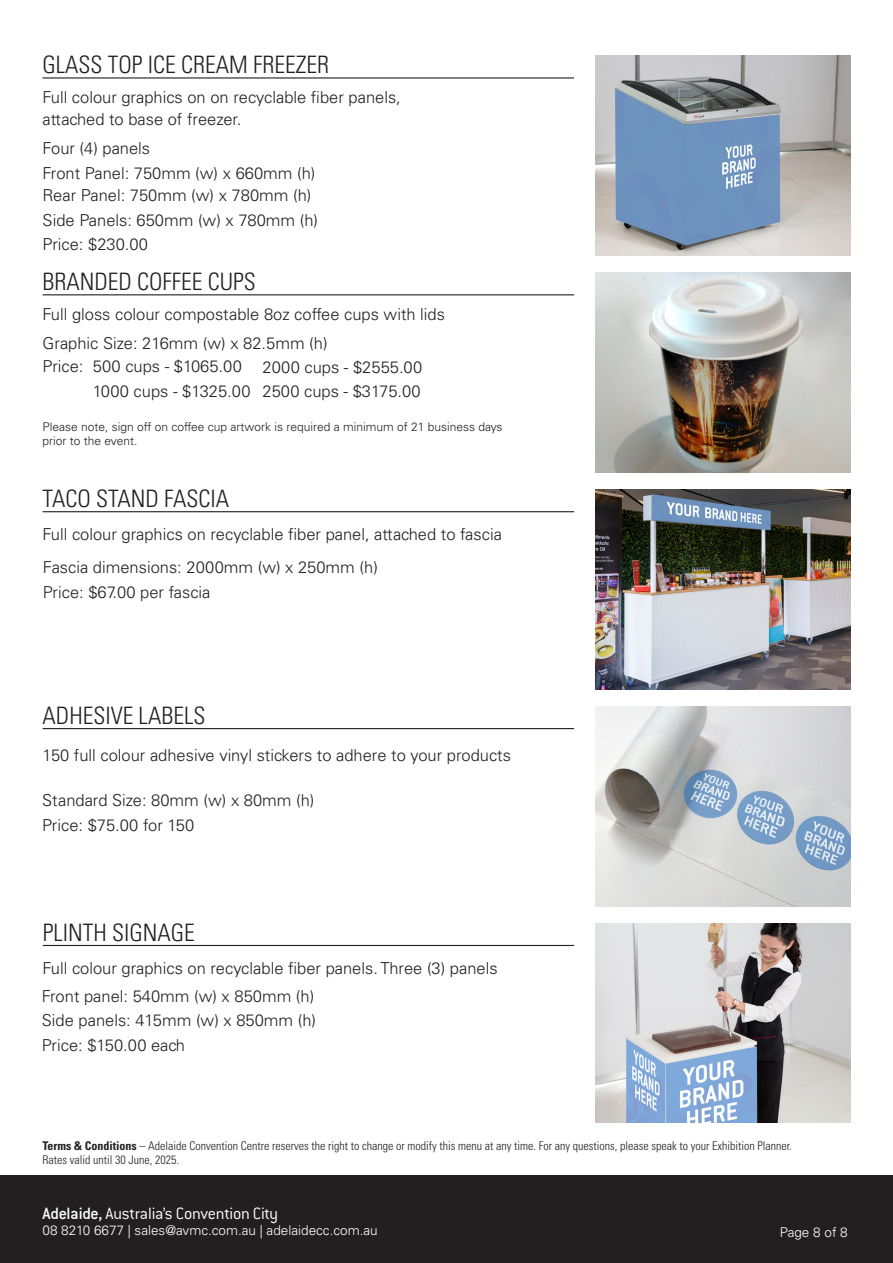
<style>
.page{position:relative;width:893px;height:1263px;background:#fff}
.page>*{position:absolute;margin:0;border:0;box-sizing:border-box;transform-origin:0 0}
.Item_body_title{font:300 condensed 24px "Univers LT Std";color:#231f20}
.t1{font:300 18px "Conduit ITC Std";letter-spacing:-.015em;color:#fff}
.Item_body{font:300 16.5px/22.5px "Univers LT Std";color:#231f20}
.t2{font:300 13.5px "Univers LT Std";color:#fff}
.stylised_subheading_L{font:300 condensed 12px/13.5px "Univers LT Std";color:#231f20}
.Item_body-2{font:300 12px/13.5px "Univers LT Std";color:#231f20}
.s1{font-weight:700}
.s2{font-weight:500}
</style>
<div class="page">
<div style="left:0;top:1176px;width:893px;height:87px;background:#231f20"></div>
<hr style="left:43px;top:511px;width:531px;height:1px;background:#231f20">
<img style="left:595px;top:489px;width:255px;height:200px">
<img style="left:595px;top:706px;width:255px;height:200px">
<hr style="left:43px;top:728px;width:531px;height:1px;background:#231f20">
<img style="left:595px;top:923px;width:255px;height:199px">
<hr style="left:43px;top:945px;width:531px;height:1px;background:#231f20">
<img style="left:595px;top:273px;width:255px;height:199px">
<hr style="left:43px;top:294px;width:531px;height:1px;background:#231f20">
<img style="left:595px;top:56px;width:255px;height:200px">
<hr style="left:43px;top:77px;width:531px;height:2px;background:#231f20">
<p class="Item_body_title" style="left:43px;top:50px;width:288px">GLASS TOP ICE CREAM FREEZER</p>
<p class="Item_body" style="left:43px;top:86px;width:360px">Full colour graphics on on recyclable fiber panels, attached to base of freezer.</p>
<p class="Item_body" style="left:43px;top:137px;width:109px">Four (4) panels</p>
<p class="Item_body" style="left:43px;top:161px;width:274px">Front Panel: 750mm (w) x 660mm (h)<br>Rear Panel: 750mm (w) x 780mm (h)</p>
<p class="Item_body" style="left:43px;top:209px;width:277px">Side Panels: 650mm (w) x 780mm (h)</p>
<p class="Item_body" style="left:43px;top:233px;width:107px">Price: $230.00</p>
<p class="Item_body_title" style="left:43px;top:267px;width:215px">BRANDED COFFEE CUPS</p>
<p class="Item_body" style="left:43px;top:303px;width:404px">Full gloss colour compostable 8oz coffee cups with lids</p>
<p class="Item_body" style="left:43px;top:332px;width:286px">Graphic Size: 216mm (w) x 82.5mm (h)<br>Price:</p>
<p class="Item_body" style="left:93px;top:355px;width:150px">500 cups - $1065.00</p>
<p class="Item_body" style="left:93px;top:380px;width:159px">1000 cups - $1325.00</p>
<p class="Item_body" style="left:263px;top:355px;width:161px">2000 cups - $2555.00</p>
<p class="Item_body" style="left:263px;top:380px;width:160px">2500 cups - $3175.00</p>
<p class="Item_body-2" style="left:43px;top:420px;width:462px">Please note, sign off on coffee cup artwork is required a minimum of 21 business days prior to the event.</p>
<p class="Item_body_title" style="left:43px;top:484px;width:188px">TACO STAND FASCIA</p>
<p class="Item_body" style="left:43px;top:523px;width:461px">Full colour graphics on recyclable fiber panel, attached to fascia</p>
<p class="Item_body" style="left:43px;top:556px;width:337px">Fascia dimensions: 2000mm (w) x 250mm (h)</p>
<p class="Item_body" style="left:43px;top:580px;width:169px">Price: $67.00 per fascia</p>
<p class="Item_body_title" style="left:43px;top:701px;width:164px">ADHESIVE LABELS</p>
<p class="Item_body" style="left:43px;top:743px;width:470px">150 full colour adhesive vinyl stickers to adhere to your products</p>
<p class="Item_body" style="left:42px;top:789px;width:274px">Standard Size: 80mm (w) x 80mm (h)</p>
<p class="Item_body" style="left:42px;top:814px;width:153px">Price: $75.00 for 150</p>
<p class="Item_body_title" style="left:43px;top:918px;width:153px">PLINTH SIGNAGE</p>
<p class="Item_body" style="left:43px;top:956px;width:456px">Full colour graphics on recyclable fiber panels. Three (3) panels</p>
<p class="Item_body" style="left:42px;top:984px;width:274px">Front panel: 540mm (w) x 850mm (h)</p>
<p class="Item_body" style="left:42px;top:1009px;width:276px">Side panels: 415mm (w) x 850mm (h)</p>
<p class="Item_body" style="left:42px;top:1034px;width:145px">Price: $150.00 each</p>
<p class="stylised_subheading_L" style="left:43px;top:1139px;width:751px"><span class="s1">Terms &amp; Conditions</span> – Adelaide Convention Centre reserves the right to change or modify this menu at any time. For any questions, please speak to your Exhibition Planner.<br>Rates valid until 30 June, 2025.</p>
<p class="t1" style="left:43px;top:1202px;width:237px"><span class="s2">Adelaide,</span> Australia’s Convention City</p>
<p class="t2" style="left:43px;top:1222px;width:337px">08 8210 6677 | sales@avmc.com.au | adelaidecc.com.au</p>
<p class="t2" style="left:780px;top:1224px;width:69px">Page 8 of 8</p>
</div>
